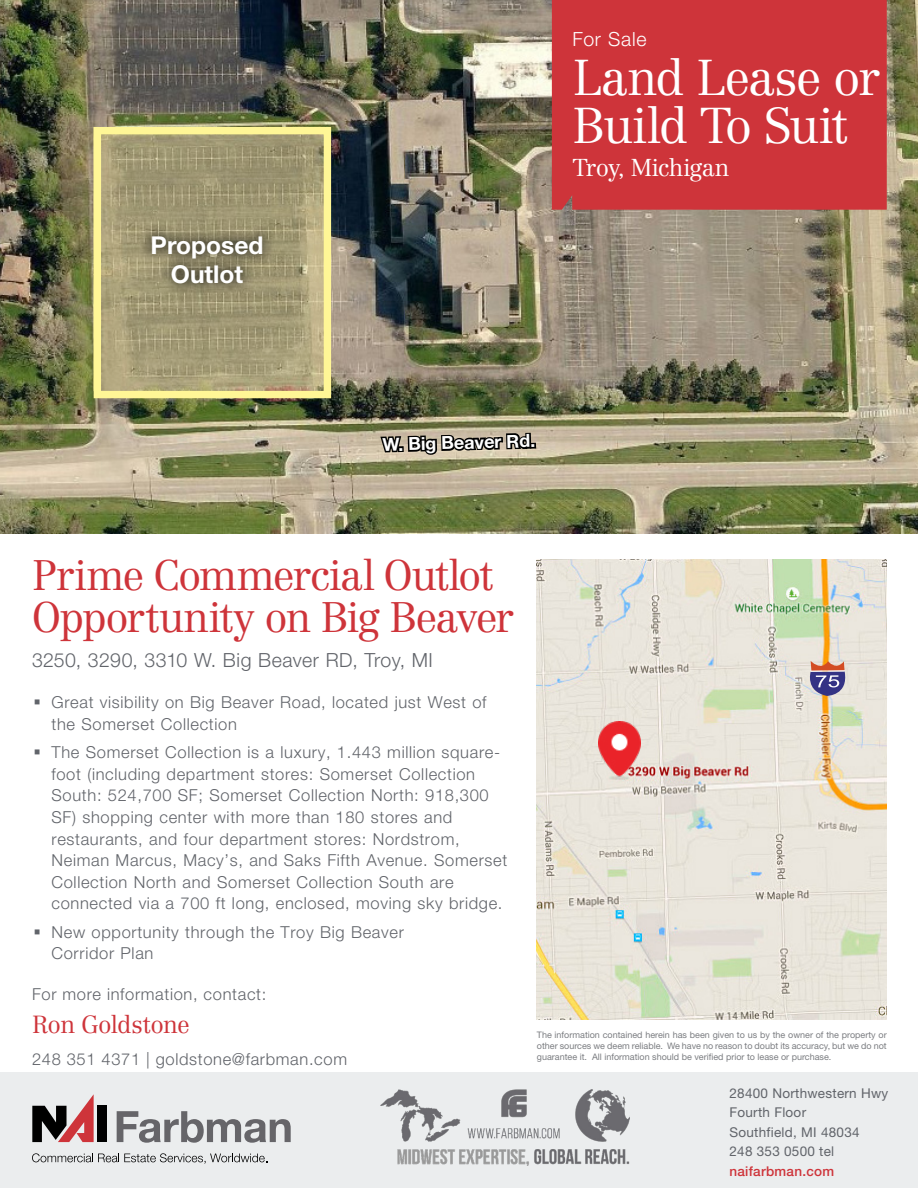
<style>
.page{position:relative;width:918px;height:1188px;background:#fff}
.page>*{position:absolute;margin:0;border:0;box-sizing:border-box;transform-origin:0 0}
.t1{font:300 49.5px/48.4px "Centennial LT Std";letter-spacing:-.035em;color:#fff}
.t2{font:300 42px/42px "Centennial LT Std";letter-spacing:-.04em;color:#ce343a}
.t3{font:700 24.6px/29.5px "Helvetica Neue LT Std";color:#fff;text-align:center}
.t4{font:300 24.3px "Centennial LT Std";letter-spacing:-.025em;color:#ce343a}
.t5{font:300 24px "Centennial LT Std";letter-spacing:-.03em;color:#fff}
.t6{font:300 19.5px "Helvetica Neue LT Std";letter-spacing:.015em;color:#61646a}
.t7{font:300 19.5px "Helvetica Neue LT Std";letter-spacing:.04em;color:#fff}
.t8{font:700 18px "Helvetica Neue LT Std";color:#fff}
.t9{font:300 16.5px/21.6px "Helvetica Neue LT Std";letter-spacing:.04em;color:#61646a}
.t10{font:13.5px/19.5px "Helvetica Neue LT Std";letter-spacing:.02em;color:#61646a}
.t11{font:500 13.5px "Helvetica Neue LT Std";letter-spacing:.02em;color:#ce343a}
.t12{font:9px/10.8px "Helvetica Neue LT Std";color:#7b7d81;text-align:justify}
</style>
<div class="page">
<img style="left:0;top:0;width:918px;height:534px">
<div style="left:552px;top:0;width:335px;height:210px;background:#ce343a"></div>
<img style="left:537px;top:559px;width:350px;height:461px">
<img style="left:599px;top:722px;width:41px;height:58px">
<svg style="left:805px;top:661px;width:44px;height:35px;background:#9f8aa0"></svg>
<div style="left:94px;top:127px;width:237px;height:271px;border:7px solid #fff696"></div>
<svg style="left:94px;top:127px;width:230px;height:264px;background:#aba279"></svg>
<svg style="left:140px;top:224px;width:135px;height:71px;background:#868061"></svg>
<img style="left:378px;top:209px;width:158px;height:325px">
<div style="left:0;top:1073px;width:918px;height:115px;background:#ebedee"></div>
<svg style="left:32px;top:1153px;width:235px;height:11px"></svg>
<div style="left:97px;top:1106px;width:10px;height:36px;background:#000"></div>
<svg style="left:32px;top:1094px;width:62px;height:48px"></svg>
<svg style="left:117px;top:1111px;width:174px;height:32px"></svg>
<img style="left:380px;top:1089px;width:249px;height:77px">
<h3 class="t3" style="left:151px;top:229px;width:114px">Proposed<br>Outlot</h3>
<p class="t7" style="left:572px;top:28px;width:76px">For Sale</p>
<h1 class="t1" style="left:572px;top:53px;width:310px">Land Lease or<br>Build To Suit</h1>
<h3 class="t5" style="left:572px;top:153px;width:159px">Troy, Michigan</h3>
<p class="t8" style="left:382px;top:433px;width:155px;rotate:-1deg">W. Big Beaver Rd.</p>
<h2 class="t2" style="left:32px;top:555px;width:484px">Prime Commercial Outlot<br>Opportunity on Big Beaver</h2>
<p class="t6" style="left:32px;top:648px;width:402px">3250, 3290, 3310 W. Big Beaver RD, Troy, MI</p>
<p class="t9" style="left:52px;top:691px;width:437px">Great visibility on Big Beaver Road, located just West of the Somerset Collection</p>
<p class="t9" style="left:52px;top:741px;width:457px">The Somerset Collection is a luxury, 1.443 million square&shy;foot (including department stores: Somerset Collection South: 524,700 SF; Somerset Collection North: 918,300<br>SF) shopping center with more than 180 stores and restaurants, and four department stores: Nordstrom, Neiman Marcus, Macy’s, and Saks Fifth Avenue. Somerset Collection North and Somerset Collection South are connected via a 700 ft long, enclosed, moving sky bridge.</p>
<p class="t9" style="left:52px;top:921px;width:354px">New opportunity through the Troy Big Beaver<br>Corridor Plan</p>
<p class="t9" style="left:32px;top:983px;width:236px">For more information, contact:</p>
<h3 class="t4" style="left:32px;top:1010px;width:159px">Ron Goldstone</h3>
<p class="t9" style="left:32px;top:1048px;width:317px">248 351 4371 | goldstone@farbman.com</p>
<p class="t12" style="left:537px;top:1030px;width:351px">The information contained herein has been given to us by the owner of the property or other sources we deem reliable. We have no reason to doubt its accuracy, but we do not guarantee it. All information should be verified prior to lease or purchase.</p>
<p class="t10" style="left:729px;top:1083px;width:160px">28400 Northwestern Hwy<br>Fourth Floor<br>Southfield, MI 48034<br>248 353 0500 tel</p>
<p class="t11" style="left:729px;top:1163px;width:106px">naifarbman.com</p>
</div>
